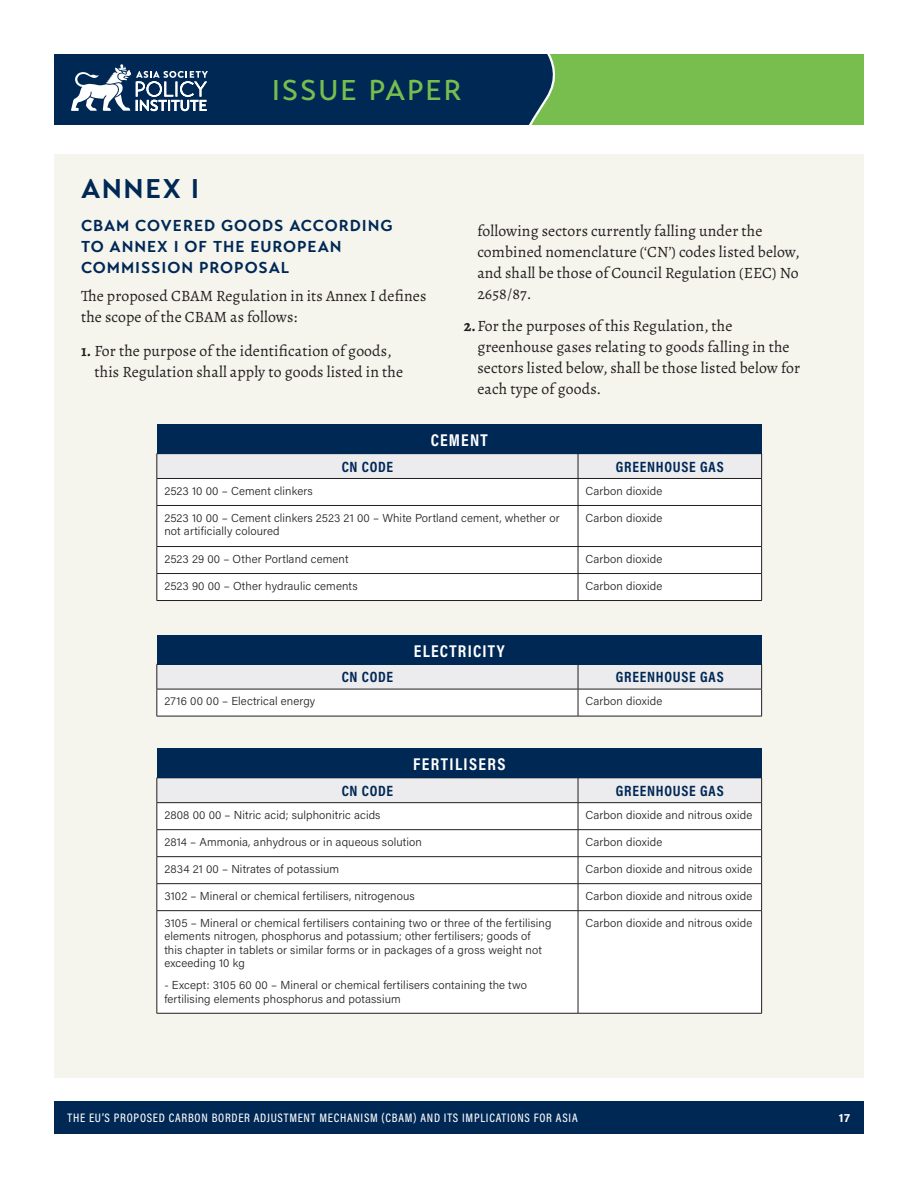
<style>
.page{position:relative;width:918px;height:1188px;background:#fff}
.page>*{position:absolute;margin:0;border:0;box-sizing:border-box;transform-origin:0 0}
.t1{font:500 28.5px "Transat Text";letter-spacing:.065em;color:#77be4e}
.Paper_Title{font:700 27px "Transat Text";letter-spacing:.06em;color:#002855}
.figure_table_title{font:700 17.25px "Acumin Pro Cond";letter-spacing:.075em;color:#fff}
.body_text{font:15.75px/21px "Alegreya";letter-spacing:.01em;color:#231f20}
.All_Caps_subhead{font:700 15.75px/21px "Transat Text";letter-spacing:.06em;color:#002855}
.Subhead{font:700 15px "Acumin Pro Cond";letter-spacing:.05em;color:#002855}
.t2{font:500 12.3px "Acumin Pro Cond";letter-spacing:.06em;color:#fff}
.t3{font:700 12px "Acumin Pro";color:#fff}
.table_text{font:300 11.55px/13.5px "Acumin Pro";letter-spacing:.01em;color:#231f20}
.s1{font-weight:700}
</style>
<div class="page">
<div style="left:472px;top:54px;width:392px;height:71px;background:#77be4e"></div>
<div style="left:54px;top:1102px;width:810px;height:32px;background:#002855"></div>
<svg style="left:515px;top:54px;width:41px;height:71px"></svg>
<div style="left:54px;top:54px;width:461px;height:71px;background:#002855"></div>
<svg style="left:71px;top:64px;width:137px;height:48px"></svg>
<div style="left:54px;top:154px;width:810px;height:924px;background:#f5f4ed"></div>
<div style="left:158px;top:506px;width:603px;height:94px;background:#fff"></div>
<hr style="left:578px;top:453px;width:184px;height:1px;background:#231f20">
<hr style="left:157px;top:505px;width:421px;height:1px;background:#231f20">
<hr style="left:578px;top:505px;width:184px;height:1px;background:#231f20">
<hr style="left:578px;top:506px;width:1px;height:40px;background:#231f20">
<hr style="left:157px;top:546px;width:421px;height:1px;background:#231f20">
<hr style="left:578px;top:546px;width:184px;height:1px;background:#231f20">
<svg style="left:578px;top:547px;width:1px;height:53px"></svg>
<hr style="left:157px;top:506px;width:1px;height:40px;background:#231f20">
<hr style="left:157px;top:573px;width:421px;height:1px;background:#231f20">
<svg style="left:157px;top:547px;width:1px;height:53px"></svg>
<hr style="left:157px;top:600px;width:421px;height:1px;background:#231f20">
<svg style="left:157px;top:454px;width:605px;height:51px"></svg>
<hr style="left:761px;top:506px;width:1px;height:40px;background:#231f20">
<hr style="left:578px;top:573px;width:184px;height:1px;background:#231f20">
<svg style="left:761px;top:547px;width:1px;height:53px"></svg>
<hr style="left:578px;top:600px;width:184px;height:1px;background:#231f20">
<hr style="left:157px;top:716px;width:421px;height:1px;background:#231f20">
<hr style="left:578px;top:716px;width:184px;height:1px;background:#231f20">
<svg style="left:157px;top:664px;width:605px;height:52px"></svg>
<div style="left:157px;top:425px;width:604px;height:29px;background:#002855"></div>
<div style="left:157px;top:635px;width:604px;height:29px;background:#002855"></div>
<div style="left:158px;top:911px;width:603px;height:102px;background:#fff"></div>
<hr style="left:578px;top:911px;width:1px;height:102px;background:#231f20">
<hr style="left:157px;top:910px;width:421px;height:1px;background:#231f20">
<hr style="left:157px;top:911px;width:1px;height:102px;background:#231f20">
<hr style="left:157px;top:1013px;width:421px;height:1px;background:#231f20">
<svg style="left:157px;top:778px;width:605px;height:132px"></svg>
<hr style="left:578px;top:910px;width:184px;height:1px;background:#231f20">
<hr style="left:761px;top:911px;width:1px;height:102px;background:#231f20">
<hr style="left:578px;top:1013px;width:184px;height:1px;background:#231f20">
<div style="left:157px;top:749px;width:604px;height:29px;background:#002855"></div>
<p class="Paper_Title" style="left:81px;top:172px;width:120px">ANNEX I</p>
<h1 class="t1" style="left:272px;top:73px;width:191px">ISSUE PAPER</h1>
<p class="All_Caps_subhead" style="left:81px;top:215px;width:313px">CBAM COVERED GOODS ACCORDING<br>TO ANNEX I OF THE EUROPEAN<br>COMMISSION PROPOSAL</p>
<p class="body_text" style="left:81px;top:285px;width:347px">The proposed CBAM Regulation in its Annex I defines the scope of the CBAM as follows:</p>
<p class="body_text" style="left:94px;top:340px;width:310px;text-indent:-14px"><span class="s1">1.</span> For the purpose of the identification of goods, this Regulation shall apply to goods listed in the</p>
<p class="body_text" style="left:477px;top:220px;width:324px">following sectors currently falling under the combined nomenclature (‘CN’) codes listed below, and shall be those of Council Regulation (EEC) No 2658/87.</p>
<p class="body_text" style="left:477px;top:315px;width:324px;text-indent:-14px"><span class="s1">2.</span>For the purposes of this Regulation, the greenhouse gases relating to goods falling in the sectors listed below, shall be those listed below for each type of goods.</p>
<p class="figure_table_title" style="left:431px;top:429px;width:58px">CEMENT</p>
<p class="Subhead" style="left:342px;top:457px;width:53px">CN CODE</p>
<p class="Subhead" style="left:616px;top:457px;width:109px">GREENHOUSE GAS</p>
<p class="table_text" style="left:164px;top:483px;width:150px">2523 10 00 – Cement clinkers</p>
<p class="table_text" style="left:586px;top:483px;width:78px">Carbon dioxide</p>
<p class="table_text" style="left:164px;top:510px;width:397px">2523 10 00 – Cement clinkers 2523 21 00 – White Portland cement, whether or not artificially coloured</p>
<p class="table_text" style="left:586px;top:510px;width:78px">Carbon dioxide</p>
<p class="table_text" style="left:164px;top:551px;width:186px">2523 29 00 – Other Portland cement</p>
<p class="table_text" style="left:586px;top:551px;width:78px">Carbon dioxide</p>
<p class="table_text" style="left:164px;top:578px;width:195px">2523 90 00 – Other hydraulic cements</p>
<p class="table_text" style="left:586px;top:578px;width:78px">Carbon dioxide</p>
<p class="figure_table_title" style="left:414px;top:639px;width:92px">ELECTRICITY</p>
<p class="Subhead" style="left:342px;top:667px;width:53px">CN CODE</p>
<p class="Subhead" style="left:616px;top:667px;width:109px">GREENHOUSE GAS</p>
<p class="table_text" style="left:164px;top:694px;width:153px">2716 00 00 – Electrical energy</p>
<p class="table_text" style="left:586px;top:694px;width:78px">Carbon dioxide</p>
<p class="figure_table_title" style="left:413px;top:753px;width:94px">FERTILISERS</p>
<p class="Subhead" style="left:342px;top:781px;width:53px">CN CODE</p>
<p class="Subhead" style="left:616px;top:781px;width:109px">GREENHOUSE GAS</p>
<p class="table_text" style="left:164px;top:807px;width:218px">2808 00 00 – Nitric acid; sulphonitric acids</p>
<p class="table_text" style="left:586px;top:807px;width:168px">Carbon dioxide and nitrous oxide</p>
<p class="table_text" style="left:164px;top:834px;width:259px">2814 – Ammonia, anhydrous or in aqueous solution</p>
<p class="table_text" style="left:586px;top:834px;width:78px">Carbon dioxide</p>
<p class="table_text" style="left:164px;top:861px;width:176px">2834 21 00 – Nitrates of potassium</p>
<p class="table_text" style="left:586px;top:861px;width:168px">Carbon dioxide and nitrous oxide</p>
<p class="table_text" style="left:164px;top:888px;width:252px">3102 – Mineral or chemical fertilisers, nitrogenous</p>
<p class="table_text" style="left:586px;top:888px;width:168px">Carbon dioxide and nitrous oxide</p>
<p class="table_text" style="left:164px;top:915px;width:389px">3105 – Mineral or chemical fertilisers containing two or three of the fertilising elements nitrogen, phosphorus and potassium; other fertilisers; goods of this chapter in tablets or similar forms or in packages of a gross weight not exceeding 10 kg</p>
<p class="table_text" style="left:164px;top:978px;width:364px">- Except: 3105 60 00 – Mineral or chemical fertilisers containing the two fertilising elements phosphorus and potassium</p>
<p class="table_text" style="left:586px;top:915px;width:168px">Carbon dioxide and nitrous oxide</p>
<p class="t2" style="left:68px;top:1110px;width:512px">THE EU’S PROPOSED CARBON BORDER ADJUSTMENT MECHANISM (CBAM) AND ITS IMPLICATIONS FOR ASIA</p>
<p class="t3" style="left:839px;top:1109px;width:13px">17</p>
</div>
